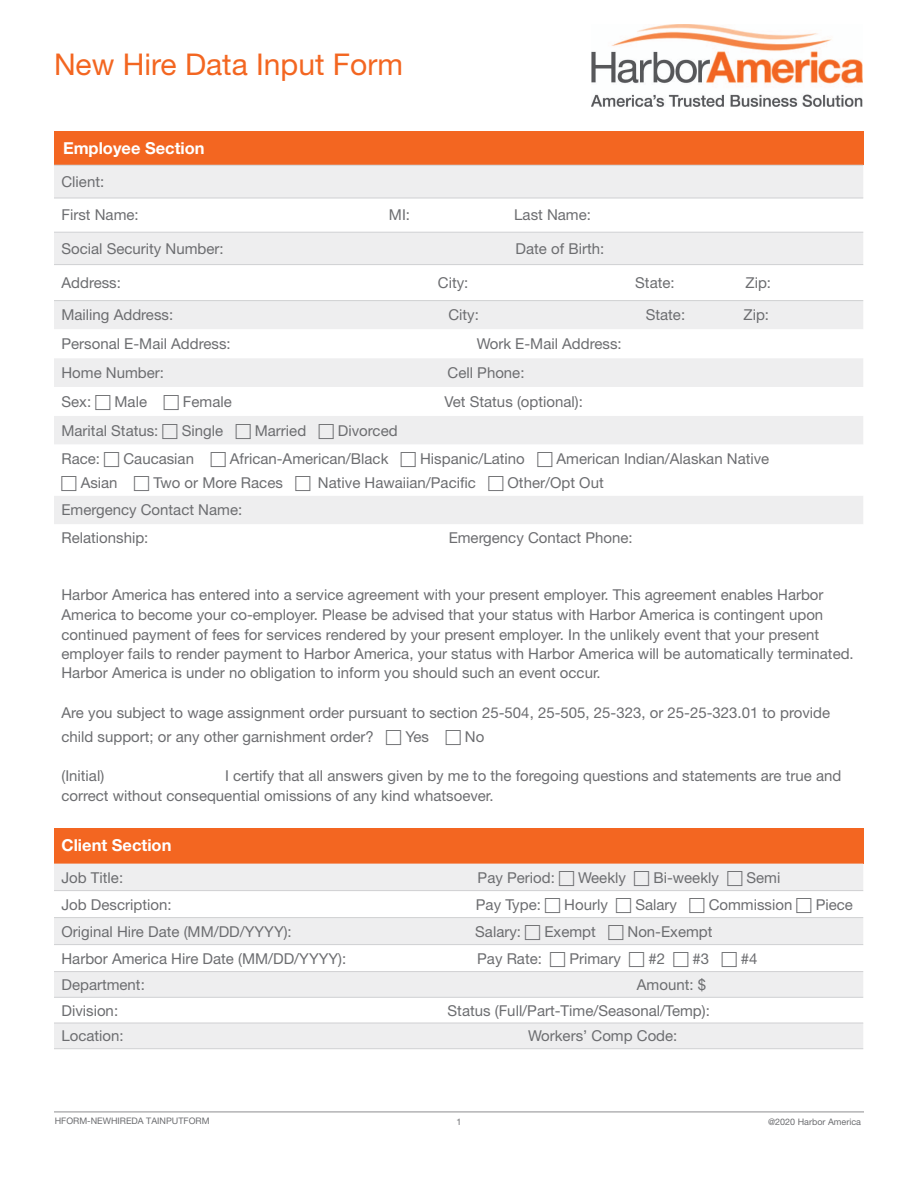
<style>
.page{position:relative;width:918px;height:1188px;background:#fff}
.page>*{position:absolute;margin:0;border:0;box-sizing:border-box;transform-origin:0 0}
.t1{font:30px "Helvetica Neue LT Std";color:#f36621}
.t2{font:700 16.5px "Helvetica Neue LT Std";color:#fff}
.t3{font:15px/20.1px "Helvetica Neue LT Std";color:#6c6d70}
.t4{font:9px "Helvetica Neue LT Std";color:#6c6d70}
</style>
<div class="page">
<hr style="left:54px;top:1112px;width:810px;height:1px;background:#b2b3b7">
<div style="left:54px;top:131px;width:809px;height:34px;background:#f36621"></div>
<div style="left:54px;top:166px;width:809px;height:32px;background:#eeeeef"></div>
<svg style="left:54px;top:231px;width:809px;height:293px;fill:#f3f3f4"></svg>
<div style="left:54px;top:828px;width:809px;height:36px;background:#f36621"></div>
<div style="left:54px;top:864px;width:809px;height:184px;background:#eeeeef"></div>
<svg style="left:54px;top:891px;width:809px;height:132px"></svg>
<hr style="left:54px;top:165px;width:809px;height:1px;background:#cfd0d2">
<hr style="left:54px;top:198px;width:809px;height:1px;background:#cfd0d2">
<hr style="left:54px;top:232px;width:809px;height:1px;background:#cfd0d2">
<hr style="left:54px;top:264px;width:809px;height:1px;background:#cfd0d2">
<hr style="left:54px;top:300px;width:809px;height:1px;background:#cfd0d2">
<hr style="left:54px;top:890px;width:809px;height:1px;background:#cfd0d2">
<hr style="left:54px;top:917px;width:809px;height:1px;background:#cfd0d2">
<hr style="left:54px;top:944px;width:809px;height:1px;background:#cfd0d2">
<hr style="left:54px;top:971px;width:809px;height:1px;background:#cfd0d2">
<hr style="left:54px;top:997px;width:809px;height:1px;background:#cfd0d2">
<hr style="left:54px;top:1023px;width:809px;height:1px;background:#cfd0d2">
<hr style="left:54px;top:1048px;width:809px;height:1px;background:#cfd0d2">
<img style="left:591px;top:24px;width:272px;height:82px">
<svg style="left:95px;top:395px;width:15px;height:15px"></svg>
<svg style="left:164px;top:395px;width:15px;height:15px"></svg>
<svg style="left:163px;top:424px;width:15px;height:15px"></svg>
<svg style="left:236px;top:424px;width:15px;height:15px"></svg>
<svg style="left:319px;top:424px;width:15px;height:15px"></svg>
<svg style="left:104px;top:452px;width:15px;height:15px"></svg>
<svg style="left:211px;top:452px;width:15px;height:15px"></svg>
<svg style="left:401px;top:452px;width:15px;height:15px"></svg>
<svg style="left:537px;top:452px;width:15px;height:15px"></svg>
<svg style="left:62px;top:476px;width:14px;height:15px"></svg>
<svg style="left:134px;top:476px;width:15px;height:15px"></svg>
<svg style="left:295px;top:476px;width:15px;height:15px"></svg>
<svg style="left:488px;top:476px;width:15px;height:15px"></svg>
<svg style="left:559px;top:871px;width:15px;height:15px"></svg>
<svg style="left:634px;top:871px;width:15px;height:15px"></svg>
<svg style="left:727px;top:871px;width:15px;height:15px"></svg>
<svg style="left:545px;top:898px;width:15px;height:15px"></svg>
<svg style="left:616px;top:898px;width:15px;height:15px"></svg>
<svg style="left:690px;top:898px;width:15px;height:15px"></svg>
<svg style="left:797px;top:898px;width:15px;height:15px"></svg>
<svg style="left:525px;top:925px;width:15px;height:15px"></svg>
<svg style="left:608px;top:925px;width:15px;height:15px"></svg>
<svg style="left:550px;top:952px;width:15px;height:15px"></svg>
<svg style="left:629px;top:952px;width:15px;height:15px"></svg>
<svg style="left:673px;top:952px;width:15px;height:15px"></svg>
<svg style="left:722px;top:952px;width:15px;height:15px"></svg>
<h1 class="t1" style="left:54px;top:47px;width:350px">New Hire Data Input Form</h1>
<p class="t2" style="left:63px;top:138px;width:143px">Employee Section</p>
<p class="t3" style="left:62px;top:171px;width:44px">Client:</p>
<p class="t3" style="left:62px;top:205px;width:79px">First Name:</p>
<p class="t3" style="left:389px;top:205px;width:23px">MI:</p>
<p class="t3" style="left:514px;top:205px;width:78px">Last Name:</p>
<p class="t3" style="left:62px;top:238px;width:164px">Social Security Number:</p>
<p class="t3" style="left:516px;top:238px;width:90px">Date of Birth:</p>
<p class="t3" style="left:62px;top:272px;width:61px">Address:</p>
<p class="t3" style="left:438px;top:272px;width:32px">City:</p>
<p class="t3" style="left:635px;top:272px;width:41px">State:</p>
<p class="t3" style="left:746px;top:272px;width:27px">Zip:</p>
<p class="t3" style="left:62px;top:305px;width:113px">Mailing Address:</p>
<p class="t3" style="left:448px;top:305px;width:32px">City:</p>
<p class="t3" style="left:646px;top:305px;width:41px">State:</p>
<p class="t3" style="left:744px;top:305px;width:27px">Zip:</p>
<p class="t3" style="left:62px;top:334px;width:171px">Personal E-Mail Address:</p>
<p class="t3" style="left:477px;top:334px;width:147px">Work E-Mail Address:</p>
<p class="t3" style="left:62px;top:362px;width:104px">Home Number:</p>
<p class="t3" style="left:448px;top:362px;width:78px">Cell Phone:</p>
<p class="t3" style="left:62px;top:392px;width:31px">Sex:</p>
<p class="t3" style="left:115px;top:392px;width:34px">Male</p>
<p class="t3" style="left:183px;top:392px;width:50px">Female</p>
<p class="t3" style="left:444px;top:392px;width:140px">Vet Status (optional):</p>
<p class="t3" style="left:62px;top:421px;width:98px">Marital Status:</p>
<p class="t3" style="left:182px;top:421px;width:43px">Single</p>
<p class="t3" style="left:255px;top:421px;width:53px">Married</p>
<p class="t3" style="left:338px;top:421px;width:61px">Divorced</p>
<p class="t3" style="left:62px;top:449px;width:40px">Race:</p>
<p class="t3" style="left:123px;top:449px;width:72px">Caucasian</p>
<p class="t3" style="left:230px;top:449px;width:160px">African-American/Black</p>
<p class="t3" style="left:420px;top:449px;width:106px">Hispanic/Latino</p>
<p class="t3" style="left:557px;top:449px;width:214px">American Indian/Alaskan Native</p>
<p class="t3" style="left:81px;top:473px;width:38px">Asian</p>
<p class="t3" style="left:153px;top:473px;width:131px">Two or More Races</p>
<p class="t3" style="left:318px;top:473px;width:160px">Native Hawaiian/Pacific</p>
<p class="t3" style="left:508px;top:473px;width:98px">Other/Opt Out</p>
<p class="t3" style="left:62px;top:496px;width:182px;line-height:27.3px">Emergency Contact Name:<br>Relationship:</p>
<p class="t3" style="left:449px;top:527px;width:186px">Emergency Contact Phone:</p>
<p class="t3" style="left:62px;top:584px;width:764px;text-align:justify">Harbor America has entered into a service agreement with your present employer. This agreement enables Harbor America to become your co-employer. Please be advised that your status with Harbor America is contingent upon continued payment of fees for services rendered by your present employer. In the unlikely event that your present</p>
<p class="t3" style="left:62px;top:643px;width:794px;line-height:19.5px">employer fails to render payment to Harbor America, your status with Harbor America will be automatically terminated.<br>Harbor America is under no obligation to inform you should such an event occur.</p>
<p class="t3" style="left:62px;top:701px;width:770px;line-height:24px">Are you subject to wage assignment order pursuant to section 25-504, 25-505, 25-323, or 25-25-323.01 to provide child support; or any other garnishment order?</p>
<p class="t3" style="left:405px;top:727px;width:25px">Yes</p>
<p class="t3" style="left:465px;top:727px;width:21px">No</p>
<p class="t3" style="left:62px;top:766px;width:44px">(Initial)</p>
<p class="t3" style="left:62px;top:766px;width:781px;line-height:19.5px;text-indent:164px">I certify that all answers given by me to the foregoing questions and statements are true and correct without consequential omissions of any kind whatsoever.</p>
<p class="t2" style="left:62px;top:835px;width:111px">Client Section</p>
<p class="t3" style="left:62px;top:868px;width:63px">Job Title:</p>
<p class="t3" style="left:478px;top:868px;width:79px">Pay Period:</p>
<p class="t3" style="left:578px;top:868px;width:49px">Weekly</p>
<p class="t3" style="left:653px;top:868px;width:67px">Bi-weekly</p>
<p class="t3" style="left:747px;top:868px;width:35px">Semi</p>
<p class="t3" style="left:62px;top:895px;width:112px">Job Description:</p>
<p class="t3" style="left:476px;top:895px;width:67px">Pay Type:</p>
<p class="t3" style="left:564px;top:895px;width:45px">Hourly</p>
<p class="t3" style="left:635px;top:895px;width:43px">Salary</p>
<p class="t3" style="left:709px;top:895px;width:85px">Commission</p>
<p class="t3" style="left:816px;top:895px;width:39px">Piece</p>
<p class="t3" style="left:62px;top:922px;width:232px">Original Hire Date (MM/DD/YYYY):</p>
<p class="t3" style="left:475px;top:922px;width:47px">Salary:</p>
<p class="t3" style="left:544px;top:922px;width:53px">Exempt</p>
<p class="t3" style="left:628px;top:922px;width:87px">Non-Exempt</p>
<p class="t3" style="left:62px;top:949px;width:286px">Harbor America Hire Date (MM/DD/YYYY):</p>
<p class="t3" style="left:477px;top:949px;width:66px">Pay Rate:</p>
<p class="t3" style="left:569px;top:949px;width:53px">Primary</p>
<p class="t3" style="left:648px;top:949px;width:18px">#2</p>
<p class="t3" style="left:693px;top:949px;width:18px">#3</p>
<p class="t3" style="left:741px;top:949px;width:18px">#4</p>
<p class="t3" style="left:62px;top:974px;width:85px">Department:</p>
<p class="t3" style="left:637px;top:974px;width:71px">Amount: $</p>
<p class="t3" style="left:62px;top:1000px;width:58px">Division:</p>
<p class="t3" style="left:448px;top:1000px;width:264px">Status (Full/Part-Time/Seasonal/Temp):</p>
<p class="t3" style="left:62px;top:1026px;width:64px">Location:</p>
<p class="t3" style="left:528px;top:1026px;width:151px">Workers’ Comp Code:</p>
<p class="t4" style="left:55px;top:1116px;width:156px">HFORM-NEWHIREDA TAINPUTFORM</p>
<p class="t4" style="left:456px;top:1117px;width:7px">1</p>
<p class="t4" style="left:768px;top:1117px;width:95px">@2020 Harbor America</p>
</div>
